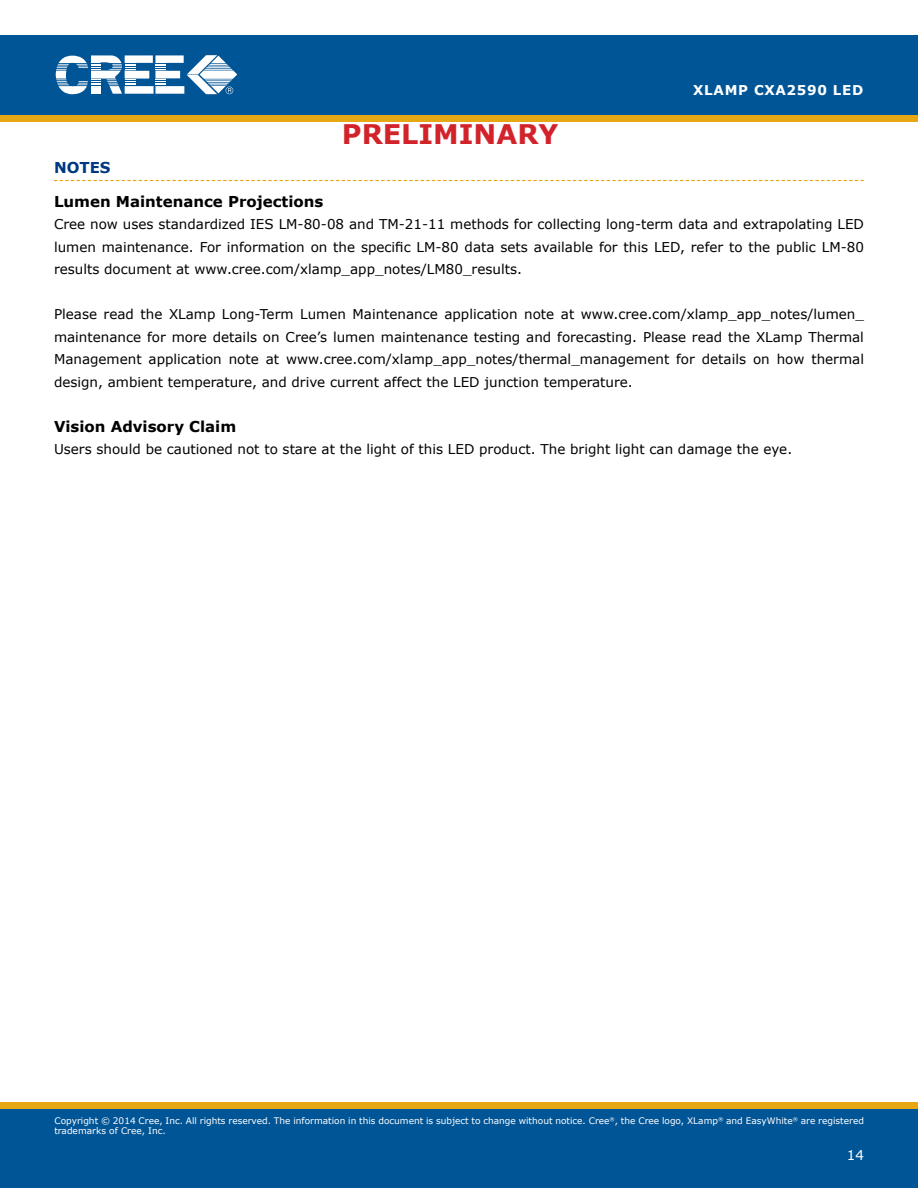
<style>
.page{position:relative;width:918px;height:1188px;background:#fff}
.page>*{position:absolute;margin:0;border:0;box-sizing:border-box;transform-origin:0 0}
.t1{font:700 27px "Verdana";color:#d2232a}
.t2{font:700 15px "Verdana";color:#000}
.t3{font:700 15px "Verdana";color:#003882}
.t4{font:13.5px/22.5px "Verdana";color:#000;text-align:justify}
.t5{font:700 13.5px "Verdana";letter-spacing:.05em;color:#fff}
.t6{font:13.5px "Verdana";color:#fff}
.t7{font:9px/10.8px "Verdana";color:#fff}
</style>
<div class="page">
<div style="left:0;top:115px;width:918px;height:7px;background:#e7a614"></div>
<div style="left:0;top:35px;width:918px;height:80px;background:#005596"></div>
<svg style="left:56px;top:55px;width:181px;height:39px"></svg>
<div style="left:0;top:1108px;width:918px;height:80px;background:#005596"></div>
<div style="left:0;top:1102px;width:918px;height:6px;background:#e7a614"></div>
<svg style="left:54px;top:180px;width:810px;height:1px"></svg>
<h1 class="t1" style="left:342px;top:117px;width:218px">PRELIM INARY</h1>
<p class="t5" style="left:693px;top:82px;width:172px">XLamp CXA2590 LED</p>
<p class="t3" style="left:54px;top:158px;width:58px">Notes</p>
<p class="t2" style="left:54px;top:192px;width:271px">Lumen Maintenance Projections</p>
<p class="t4" style="left:54px;top:213px;width:812px">Cree now uses standardized IES LM -80-08 and TM -21-11 methods for collecting long-term data and extrapolating LED lumen maintenance. For information on the specific LM-80 data sets available for this LED, refer to the public LM-80 results document at www.cree.com/xlamp_app_notes/LM 80_results.</p>
<p class="t4" style="left:54px;top:303px;width:812px">Please read the XLamp Long-Term Lumen Maintenance application note at www.cree.com/xlamp_app_notes/lumen_ maintenance for more details on Cree’s lumen maintenance testing and forecasting. Please read the XLamp Thermal Management application note at www.cree.com/xlamp_app_notes/thermal_management for details on how thermal design, ambient temperature, and drive current affect the LED junction temperature.</p>
<p class="t2" style="left:54px;top:417px;width:184px">Vision Advisory Claim</p>
<p class="t4" style="left:54px;top:438px;width:740px">Users should be cautioned not to stare at the light of this LED product. The bright light can damage the eye.</p>
<p class="t7" style="left:54px;top:1115px;width:811px">Copyright © 2014 Cree, Inc. All rights reserved. The information in this document is subject to change without notice. Cree<sup>®</sup>, the Cree logo, XLamp<sup>®</sup> and EasyWhite<sup>®</sup> are registered trademarks of Cree, Inc.</p>
<p class="t6" style="left:847px;top:1146px;width:19px">14</p>
</div>
